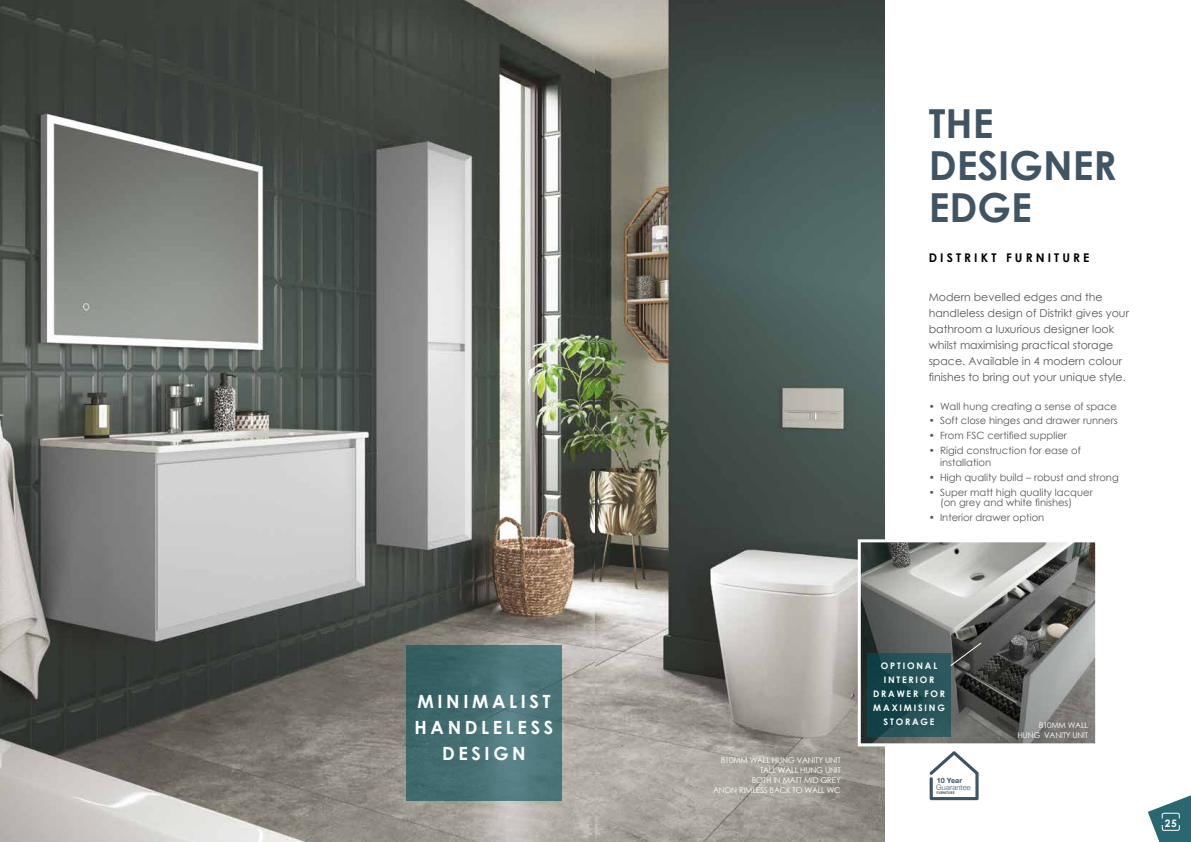
<style>
.page{position:relative;width:1191px;height:842px;background:#fff}
.page>*{position:absolute;margin:0;border:0;box-sizing:border-box;transform-origin:0 0}
.t1{font:700 40px/42px "Century Gothic";color:#415464}
.t2{font:700 18.2px/26px "Century Gothic";letter-spacing:.2em;color:#fff;text-align:center}
.t3{font:700 12px "Century Gothic";letter-spacing:.26em;color:#000}
.t4{font:11px/16px "Century Gothic";color:#575756}
.t5{font:700 10.2px "Century Gothic";color:#fff}
.t6{font:10px/12px "Century Gothic";color:#575756}
.t7{font:700 9px/14px "Century Gothic";letter-spacing:.2em;color:#fff;text-align:center}
.t8{font:8px/10px "Century Gothic";letter-spacing:-.025em;color:#fff;text-align:right}
.t9{font:300 7.5px "Helvetica Neue";letter-spacing:.01em;color:#3f5364}
.t10{font:700 7.2px "Helvetica Neue";letter-spacing:.01em;color:#3f5364}
.t11{font:700 3.7px "Century Gothic";color:#3f5364}
</style>
<div class="page">
<img style="left:0;top:0;width:595px;height:842px">
<svg style="left:406px;top:645px;width:155px;height:155px;background:#467074"></svg>
<svg style="left:595px;top:0;width:289px;height:842px;background:#70766f"></svg>
<img style="left:861px;top:543px;width:233px;height:199px">
<div style="left:857px;top:539px;width:241px;height:207px;border:3px solid #fff"></div>
<svg style="left:867px;top:653px;width:83px;height:84px;background:#1f4d52"></svg>
<svg style="left:950px;top:642px;width:31px;height:24px"></svg>
<svg style="left:929px;top:751px;width:49px;height:49px"></svg>
<svg style="left:1148px;top:795px;width:43px;height:47px"></svg>
<h2 class="t2" style="left:414px;top:687px;width:140px">MINIMALIST<br>HANDLELESS<br>DESIGN</h2>
<h1 class="t1" style="left:928px;top:100px;width:189px">THE<br>DESIGNER<br>EDGE</h1>
<p class="t3" style="left:928px;top:248px;width:162px">DISTRIKT FURNITURE</p>
<p class="t4" style="left:928px;top:288px;width:202px">Modern bevelled edges and the handleless design of Distrikt gives your bathroom a luxurious designer look whilst maximising practical storage space. Available in 4 modern colour finishes to bring out your unique style.</p>
<p class="t6" style="left:928px;top:400px;width:190px">• Wall hung creating a sense of space</p>
<p class="t6" style="left:928px;top:415px;width:190px">• Soft close hinges and drawer runners</p>
<p class="t6" style="left:928px;top:429px;width:140px">• From FSC certified supplier</p>
<p class="t6" style="left:940px;top:444px;width:142px;text-indent:-11px">• Rigid construction for ease of installation</p>
<p class="t6" style="left:928px;top:471px;width:192px">• High quality build – robust and strong</p>
<p class="t6" style="left:940px;top:487px;width:154px;line-height:10px;text-indent:-11px">• Super matt high quality lacquer (on grey and white finishes)</p>
<p class="t6" style="left:928px;top:511px;width:117px">• Interior drawer option</p>
<p class="t8" style="left:713px;top:755px;width:129px">810MM WALL HUNG VANITY UNIT<br>TALL WALL HUNG UNIT<br>BOTH IN MATT MID GREY<br>ANON RIMLESS BACK TO WALL WC</p>
<p class="t7" style="left:873px;top:658px;width:73px">OPTIONAL<br>INTERIOR<br>DRAWER FOR<br>MAXIMISING<br>STORAGE</p>
<p class="t10" style="left:936px;top:775px;width:27px">10 Year</p>
<p class="t9" style="left:936px;top:781px;width:36px">Guarantee</p>
<p class="t11" style="left:936px;top:790px;width:20px">FURNITURE</p>
<p class="t8" style="left:1017px;top:720px;width:72px">810MM WALL<br>HUNG VANITY UNIT</p>
<p class="t5" style="left:1164px;top:815px;width:13px">25</p>
</div>
